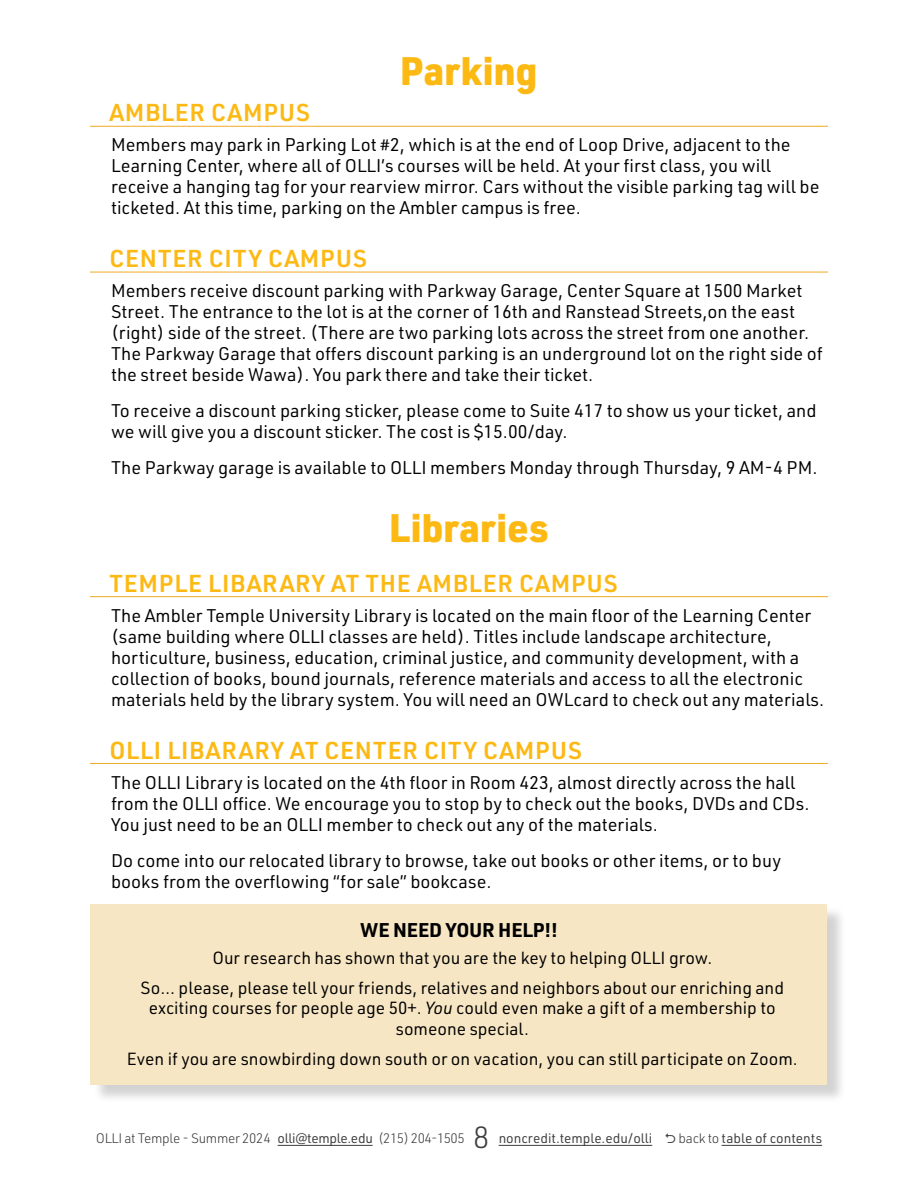
<style>
.page{position:relative;width:918px;height:1188px;background:#fff}
.page>*{position:absolute;margin:0;border:0;box-sizing:border-box;transform-origin:0 0}
.Header_-_TOC_-_2A{font:900 39px "URWDIN";letter-spacing:-.005em;color:#fdb913}
.t1{font:300 30px "URWDIN";color:#3d3c3e}
.Header_-_NON_TOC{font:600 24px "URWDIN";letter-spacing:.03em;color:#fdb913}
.Header_-_NON_TOC-2{font:700 19.5px "URWDIN";letter-spacing:-.01em;color:#000}
.NEW_-_Front_matter_text_-_alt{font:18px/21px "URWDIN";color:#000}
.Body{font:17.25px/20.7px "URWDIN";color:#000;text-align:center}
.t2{font:300 13.5px "URWDIN";letter-spacing:-.02em;color:#3d3c3e}
.t3{font:13.5px "URWDIN";color:#3d3c3e}
.s1{font-style:italic}
.s2{font-weight:400}
.s3{font-weight:300}
</style>
<div class="page">
<div style="left:93px;top:906px;width:753px;height:198px;background:#000;opacity:.18"></div>
<div style="left:91px;top:904px;width:736px;height:180px;background:#f7e6c3"></div>
<hr style="left:90px;top:126px;width:738px;height:1px;background:#edaa25">
<hr style="left:90px;top:272px;width:738px;height:1px;background:#edaa25">
<hr style="left:90px;top:596px;width:738px;height:1px;background:#edaa25">
<hr style="left:90px;top:763px;width:738px;height:1px;background:#edaa25">
<hr style="left:278px;top:1145px;width:95px;height:1px;background:#3d3c3e">
<hr style="left:499px;top:1145px;width:153px;height:1px;background:#3d3c3e">
<hr style="left:722px;top:1145px;width:100px;height:1px;background:#3d3c3e">
<p class="Header_-_TOC_-_2A" style="left:400px;top:44px;width:139px">Parking</p>
<p class="Header_-_NON_TOC" style="left:110px;top:97px;width:202px">AMBLER CAMPUS</p>
<p class="NEW_-_Front_matter_text_-_alt" style="left:111px;top:134px;width:710px">Members may park in Parking Lot #2, which is at the end of Loop Drive, adjacent to the Learning Center, where all of OLLI’s courses will be held. At your first class, you will receive a hanging tag for your rearview mirror. Cars without the visible parking tag will be ticketed. At this time, parking on the Ambler campus is free.</p>
<p class="Header_-_NON_TOC" style="left:110px;top:242px;width:259px">CENTER CITY CAMPUS</p>
<p class="NEW_-_Front_matter_text_-_alt" style="left:111px;top:280px;width:713px">Members receive discount parking with Parkway Garage, Center Square at 1500 Market Street. The entrance to the lot is at the corner of 16th and Ranstead Streets,on the east (right) side of the street. (There are two parking lots across the street from one another.<br>The Parkway Garage that offers discount parking is an underground lot on the right side of the street beside Wawa). You park there and take their ticket.</p>
<p class="NEW_-_Front_matter_text_-_alt" style="left:111px;top:400px;width:707px">To receive a discount parking sticker, please come to Suite 417 to show us your ticket, and we will give you a discount sticker. The cost is $15.00/day.</p>
<p class="NEW_-_Front_matter_text_-_alt" style="left:111px;top:457px;width:708px">The Parkway garage is available to OLLI members Monday through Thursday, 9 AM-4 PM.</p>
<p class="Header_-_TOC_-_2A" style="left:389px;top:501px;width:161px">Libraries</p>
<p class="Header_-_NON_TOC" style="left:110px;top:567px;width:510px">TEMPLE LIBARARY AT THE AMBLER CAMPUS</p>
<p class="NEW_-_Front_matter_text_-_alt" style="left:111px;top:604px;width:715px">The Ambler Temple University Library is located on the main floor of the Learning Center (same building where OLLI classes are held). Titles include landscape architecture, horticulture, business, education, criminal justice, and community development, with a collection of books, bound journals, reference materials and access to all the electronic materials held by the library system. You will need an OWLcard to check out any materials.</p>
<p class="Header_-_NON_TOC" style="left:110px;top:734px;width:474px">OLLI LIBARARY AT CENTER CITY CAMPUS</p>
<p class="NEW_-_Front_matter_text_-_alt" style="left:111px;top:771px;width:700px">The OLLI Library is located on the 4th floor in Room 423, almost directly across the hall from the OLLI office. We encourage you to stop by to check out the books, DVDs and CDs.<br>You just need to be an OLLI member to check out any of the materials.</p>
<p class="NEW_-_Front_matter_text_-_alt" style="left:111px;top:849px;width:672px">Do come into our relocated library to browse, take out books or other items, or to buy books from the overflowing “for sale” bookcase.</p>
<p class="Header_-_NON_TOC-2" style="left:360px;top:917px;width:199px">WE NEED YOUR HELP!!</p>
<p class="Body" style="left:212px;top:947px;width:501px">Our research has shown that you are the key to helping OLLI grow.</p>
<p class="Body" style="left:141px;top:977px;width:645px">So… please, please tell your friends, relatives and neighbors about our enriching and exciting courses for people age 50+. <span class="s1">You</span> could even make a gift of a membership to someone special.</p>
<p class="Body" style="left:127px;top:1048px;width:672px">Even if you are snowbirding down south or on vacation, you can still participate on Zoom.</p>
<p class="t2" style="left:96px;top:1130px;width:370px">OLLI at Temple - Summer 2024 <span class="s2">olli@temple.edu</span> (215) 204-1505</p>
<h2 class="t1" style="left:473px;top:1118px;width:18px">8</h2>
<p class="t3" style="left:499px;top:1130px;width:155px">noncredit.temple.edu/olli</p>
<p class="t3" style="left:679px;top:1130px;width:145px"><span class="s3">back to</span> table of contents</p>
</div>
